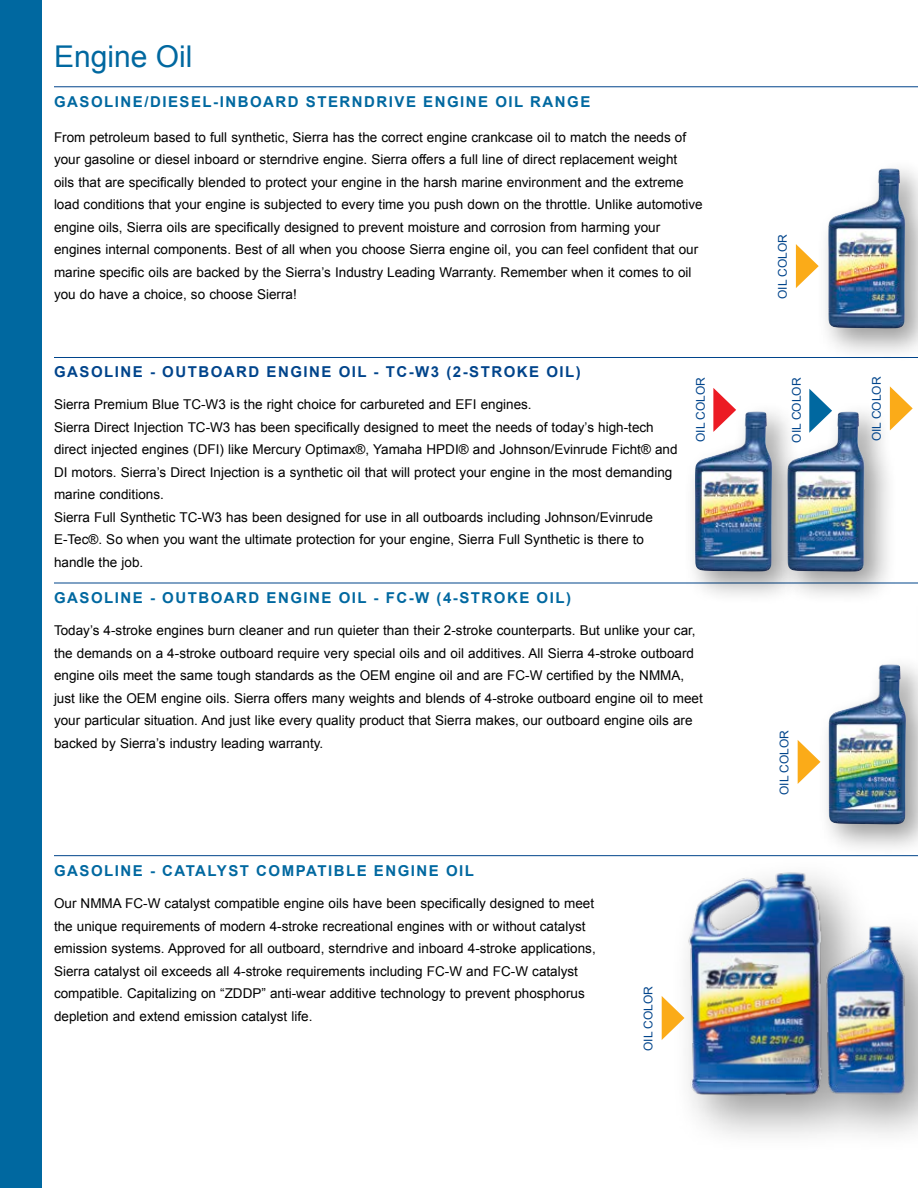
<style>
.page{position:relative;width:918px;height:1188px;background:#fff}
.page>*{position:absolute;margin:0;border:0;box-sizing:border-box;transform-origin:0 0}
.t1{font:30px "Arial";color:#0068a0}
.t2{font:700 15px "Arial";letter-spacing:.1em;color:#0068a0}
.t3{font:700 15px "Arial";letter-spacing:.1em;color:#00448b}
.t4{font:13.5px/22.5px "Arial";color:#000}
.t5{font:12px "Arial";color:#00448b}
</style>
<div class="page">
<hr style="left:54px;top:357px;width:864px;height:1px;background:#00448b">
<hr style="left:54px;top:583px;width:864px;height:1px;background:#00448b">
<hr style="left:54px;top:855px;width:864px;height:1px;background:#00448b">
<hr style="left:54px;top:86px;width:864px;height:1px;background:#00448b">
<div style="left:816px;top:156px;width:102px;height:206px;background:#000;opacity:.4"></div>
<img style="left:828px;top:168px;width:78px;height:161px">
<div style="left:817px;top:652px;width:101px;height:206px;background:#000;opacity:.4"></div>
<img style="left:829px;top:664px;width:77px;height:161px">
<div style="left:775px;top:400px;width:123px;height:205px;background:#000;opacity:.4"></div>
<img style="left:806px;top:412px;width:59px;height:160px">
<div style="left:683px;top:400px;width:123px;height:205px;background:#000;opacity:.4"></div>
<img style="left:695px;top:411px;width:78px;height:161px">
<div style="left:670px;top:854px;width:248px;height:299px;background:#000;opacity:.4"></div>
<img style="left:665px;top:843px;width:253px;height:266px">
<svg style="left:796px;top:244px;width:23px;height:44px"></svg>
<svg style="left:798px;top:740px;width:22px;height:44px"></svg>
<svg style="left:662px;top:996px;width:22px;height:44px"></svg>
<svg style="left:809px;top:389px;width:23px;height:44px"></svg>
<div style="left:0;top:0;width:41px;height:1188px;background:#0068a0"></div>
<svg style="left:713px;top:388px;width:23px;height:44px"></svg>
<svg style="left:890px;top:386px;width:23px;height:44px"></svg>
<h1 class="t1" style="left:54px;top:36px;width:140px">Engine Oil</h1>
<p class="t2" style="left:54px;top:92px;width:538px">GASOLINE/DIESEL-INBOARD STERNDRIVE ENGINE OIL RANGE</p>
<p class="t4" style="left:54px;top:126px;width:650px">From petroleum based to full synthetic, Sierra has the correct engine crankcase oil to match the needs of your gasoline or diesel inboard or sterndrive engine. Sierra offers a full line of direct replacement weight<br>oils that are specifically blended to protect your engine in the harsh marine environment and the extreme load conditions that your engine is subjected to every time you push down on the throttle. Unlike automotive engine oils, Sierra oils are specifically designed to prevent moisture and corrosion from harming your engines internal components. Best of all when you choose Sierra engine oil, you can feel confident that our marine specific oils are backed by the Sierra’s Industry Leading Warranty. Remember when it comes to oil you do have a choice, so choose Sierra!</p>
<p class="t5" style="left:775px;top:299px;width:66px;rotate:-90deg">OIL COLOR</p>
<p class="t3" style="left:54px;top:362px;width:528px">GASOLINE - OUTBOARD ENGINE OIL - TC-W3 (2-STROKE OIL)</p>
<p class="t4" style="left:54px;top:394px;width:625px">Sierra Premium Blue TC-W3 is the right choice for carbureted and EFI engines.<br>Sierra Direct Injection TC-W3 has been specifically designed to meet the needs of today’s high-tech direct injected engines (DFI) like Mercury Optimax®, Yamaha HPDI® and Johnson/Evinrude Ficht® and DI motors. Sierra’s Direct Injection is a synthetic oil that will protect your engine in the most demanding marine conditions.<br>Sierra Full Synthetic TC-W3 has been designed for use in all outboards including Johnson/Evinrude E-Tec®. So when you want the ultimate protection for your engine, Sierra Full Synthetic is there to handle the job.</p>
<p class="t2" style="left:54px;top:588px;width:519px">GASOLINE - OUTBOARD ENGINE OIL - FC-W (4-STROKE OIL)</p>
<p class="t5" style="left:693px;top:442px;width:66px;rotate:-90deg">OIL COLOR</p>
<p class="t5" style="left:869px;top:441px;width:66px;rotate:-90deg">OIL COLOR</p>
<p class="t5" style="left:789px;top:443px;width:66px;rotate:-90deg">OIL COLOR</p>
<p class="t4" style="left:54px;top:620px;width:650px">Today’s 4-stroke engines burn cleaner and run quieter than their 2-stroke counterparts. But unlike your car, the demands on a 4-stroke outboard require very special oils and oil additives. All Sierra 4-stroke outboard engine oils meet the same tough standards as the OEM engine oil and are FC-W certified by the NMMA, just like the OEM engine oils. Sierra offers many weights and blends of 4-stroke outboard engine oil to meet your particular situation. And just like every quality product that Sierra makes, our outboard engine oils are backed by Sierra’s industry leading warranty.</p>
<p class="t2" style="left:54px;top:861px;width:422px">GASOLINE - CATALYST COMPATIBLE ENGINE OIL</p>
<p class="t4" style="left:54px;top:892px;width:543px">Our NMMA FC-W catalyst compatible engine oils have been specifically designed to meet the unique requirements of modern 4-stroke recreational engines with or without catalyst emission systems. Approved for all outboard, sterndrive and inboard 4-stroke applications, Sierra catalyst oil exceeds all 4-stroke requirements including FC-W and FC-W catalyst compatible. Capitalizing on “ZDDP” anti-wear additive technology to prevent phosphorus depletion and extend emission catalyst life.</p>
<p class="t5" style="left:641px;top:1051px;width:66px;rotate:-90deg">OIL COLOR</p>
<p class="t5" style="left:776px;top:795px;width:66px;rotate:-90deg">OIL COLOR</p>
</div>
